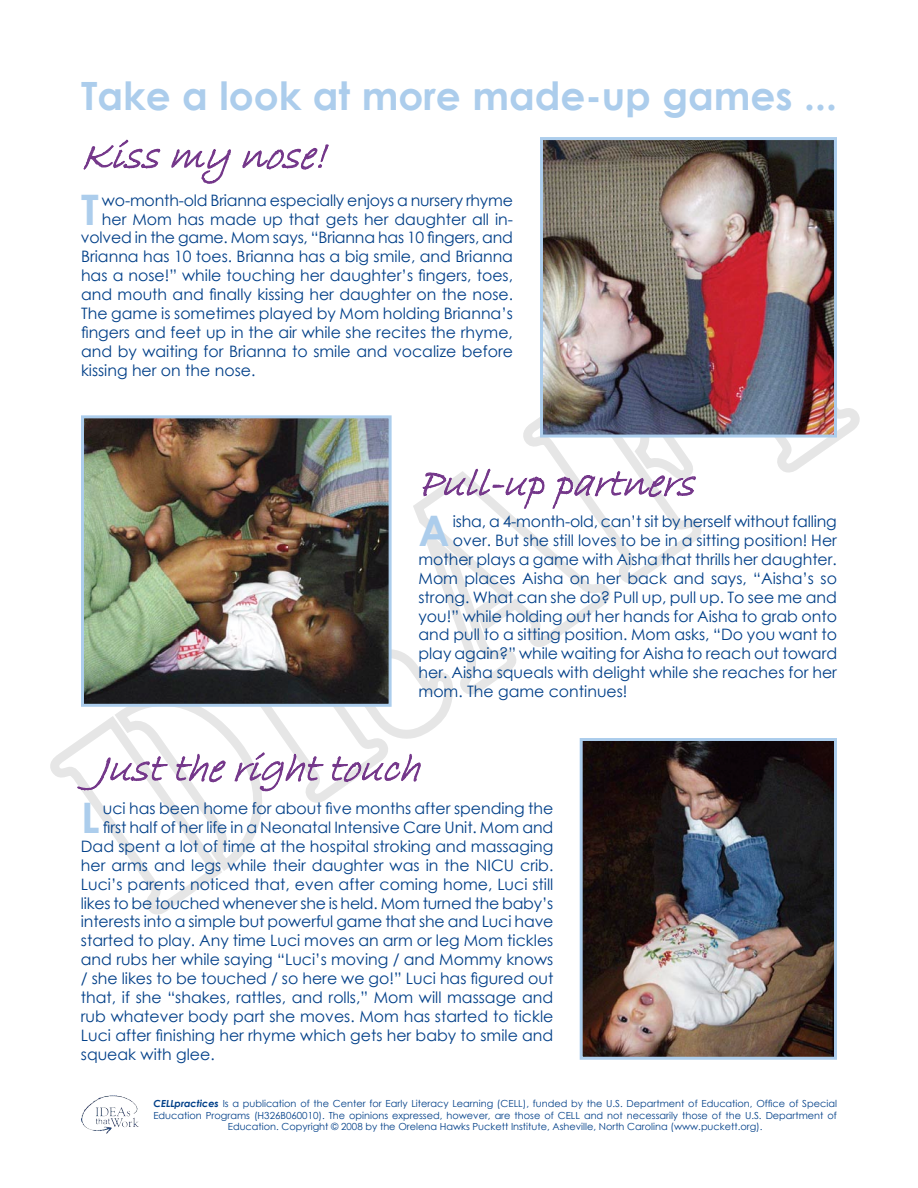
<style>
.page{position:relative;width:918px;height:1188px;background:#fff}
.page>*{position:absolute;margin:0;border:0;box-sizing:border-box;transform-origin:0 0}
.t1{font:700 42px "Century Gothic";color:#accdec}
.t2{font:700 39px "Century Gothic";color:#accdec}
.t3{font:15.75px "Century Gothic";color:#003f88}
.t4{font:9.75px/11.7px "Century Gothic";color:#003f88;text-align:center}
.s1{font-weight:700;font-style:italic}
</style>
<div class="page">
<svg style="left:50px;top:707px;width:211px;height:208px"></svg>
<svg style="left:205px;top:649px;width:245px;height:165px"></svg>
<svg style="left:407px;top:500px;width:203px;height:206px"></svg>
<svg style="left:519px;top:417px;width:183px;height:177px"></svg>
<svg style="left:644px;top:408px;width:216px;height:75px"></svg>
<img style="left:544px;top:141px;width:289px;height:293px">
<div style="left:540px;top:137px;width:297px;height:301px;border:3px solid #accdec"></div>
<svg style="left:83px;top:139px;width:78px;height:31px"></svg>
<svg style="left:171px;top:149px;width:60px;height:35px"></svg>
<svg style="left:242px;top:144px;width:87px;height:26px"></svg>
<img style="left:584px;top:742px;width:249px;height:314px">
<div style="left:580px;top:738px;width:257px;height:322px;border:3px solid #accdec"></div>
<svg style="left:422px;top:468px;width:123px;height:42px"></svg>
<svg style="left:551px;top:469px;width:146px;height:41px"></svg>
<svg style="left:77px;top:755px;width:92px;height:37px"></svg>
<svg style="left:176px;top:753px;width:51px;height:30px"></svg>
<svg style="left:234px;top:751px;width:91px;height:41px"></svg>
<svg style="left:331px;top:753px;width:90px;height:31px"></svg>
<img style="left:85px;top:419px;width:303px;height:284px">
<div style="left:81px;top:415px;width:311px;height:292px;border:3px solid #accdec"></div>
<img style="left:85px;top:1095px;width:25px;height:14px">
<h2 class="t2" style="left:81px;top:66px;width:758px">Take a look at more made-up games ...</h2>
<h1 class="t1" style="left:81px;top:177px;width:19px">T</h1>
<p class="t3" style="left:102px;top:189px;width:413px">wo-month-old Brianna especially enjoys a nursery rhyme</p>
<p class="t3" style="left:102px;top:208px;width:413px">her Mom has made up that gets her daughter all in-</p>
<p class="t3" style="left:81px;top:227px;width:434px">volved in the game. Mom says, “Brianna has 10 fingers, and</p>
<p class="t3" style="left:81px;top:246px;width:434px">Brianna has 10 toes. Brianna has a big smile, and Brianna</p>
<p class="t3" style="left:81px;top:265px;width:434px">has a nose!” while touching her daughter’s fingers, toes,</p>
<p class="t3" style="left:81px;top:283px;width:433px">and mouth and finally kissing her daughter on the nose.</p>
<p class="t3" style="left:81px;top:302px;width:433px">The game is sometimes played by Mom holding Brianna’s</p>
<p class="t3" style="left:81px;top:321px;width:433px">fingers and feet up in the air while she recites the rhyme,</p>
<p class="t3" style="left:81px;top:340px;width:433px">and by waiting for Brianna to smile and vocalize before</p>
<p class="t3" style="left:81px;top:359px;width:176px">kissing her on the nose.</p>
<h1 class="t1" style="left:418px;top:499px;width:33px">A</h1>
<p class="t3" style="left:453px;top:510px;width:385px">isha, a 4-month-old, can’t sit by herself without falling</p>
<p class="t3" style="left:453px;top:529px;width:386px">over. But she still loves to be in a sitting position! Her</p>
<p class="t3" style="left:419px;top:548px;width:420px">mother plays a game with Aisha that thrills her daughter.</p>
<p class="t3" style="left:419px;top:567px;width:420px">Mom places Aisha on her back and says, “Aisha’s so</p>
<p class="t3" style="left:419px;top:586px;width:420px">strong. What can she do? Pull up, pull up. To see me and</p>
<p class="t3" style="left:419px;top:605px;width:420px">you!” while holding out her hands for Aisha to grab onto</p>
<p class="t3" style="left:419px;top:624px;width:420px">and pull to a sitting position. Mom asks, “Do you want to</p>
<p class="t3" style="left:419px;top:643px;width:420px">play again?” while waiting for Aisha to reach out toward</p>
<p class="t3" style="left:419px;top:662px;width:420px">her. Aisha squeals with delight while she reaches for her</p>
<p class="t3" style="left:419px;top:680px;width:211px">mom. The game continues!</p>
<h1 class="t1" style="left:81px;top:786px;width:20px">L</h1>
<p class="t3" style="left:103px;top:797px;width:452px">uci has been home for about five months after spending the</p>
<p class="t3" style="left:103px;top:816px;width:452px">first half of her life in a Neonatal Intensive Care Unit. Mom and</p>
<p class="t3" style="left:81px;top:835px;width:474px">Dad spent a lot of time at the hospital stroking and massaging</p>
<p class="t3" style="left:81px;top:854px;width:474px">her arms and legs while their daughter was in the NICU crib.</p>
<p class="t3" style="left:81px;top:873px;width:474px">Luci’s parents noticed that, even after coming home, Luci still</p>
<p class="t3" style="left:81px;top:892px;width:474px">likes to be touched whenever she is held. Mom turned the baby’s</p>
<p class="t3" style="left:81px;top:911px;width:474px">interests into a simple but powerful game that she and Luci have</p>
<p class="t3" style="left:81px;top:930px;width:474px">started to play. Any time Luci moves an arm or leg Mom tickles</p>
<p class="t3" style="left:81px;top:949px;width:474px">and rubs her while saying “Luci’s moving / and Mommy knows</p>
<p class="t3" style="left:81px;top:968px;width:474px">/ she likes to be touched / so here we go!” Luci has figured out</p>
<p class="t3" style="left:81px;top:986px;width:474px">that, if she “shakes, rattles, and rolls,” Mom will massage and</p>
<p class="t3" style="left:81px;top:1005px;width:474px">rub whatever body part she moves. Mom has started to tickle</p>
<p class="t3" style="left:81px;top:1024px;width:474px">Luci after finishing her rhyme which gets her baby to smile and</p>
<p class="t3" style="left:81px;top:1043px;width:135px">squeak with glee.</p>
<p class="t4" style="left:153px;top:1097px;width:685px"><span class="s1">CELLpractices</span> Is a publication of the Center for Early Literacy Learning (CELL), funded by the U.S. Department of Education, Office of Special<br>Education Programs (H326B060010). The opinions expressed, however, are those of CELL and not necessarily those of the U.S. Department of<br>Education. Copyright © 2008 by the Orelena Hawks Puckett Institute, Asheville, North Carolina (www.puckett.org).</p>
</div>
